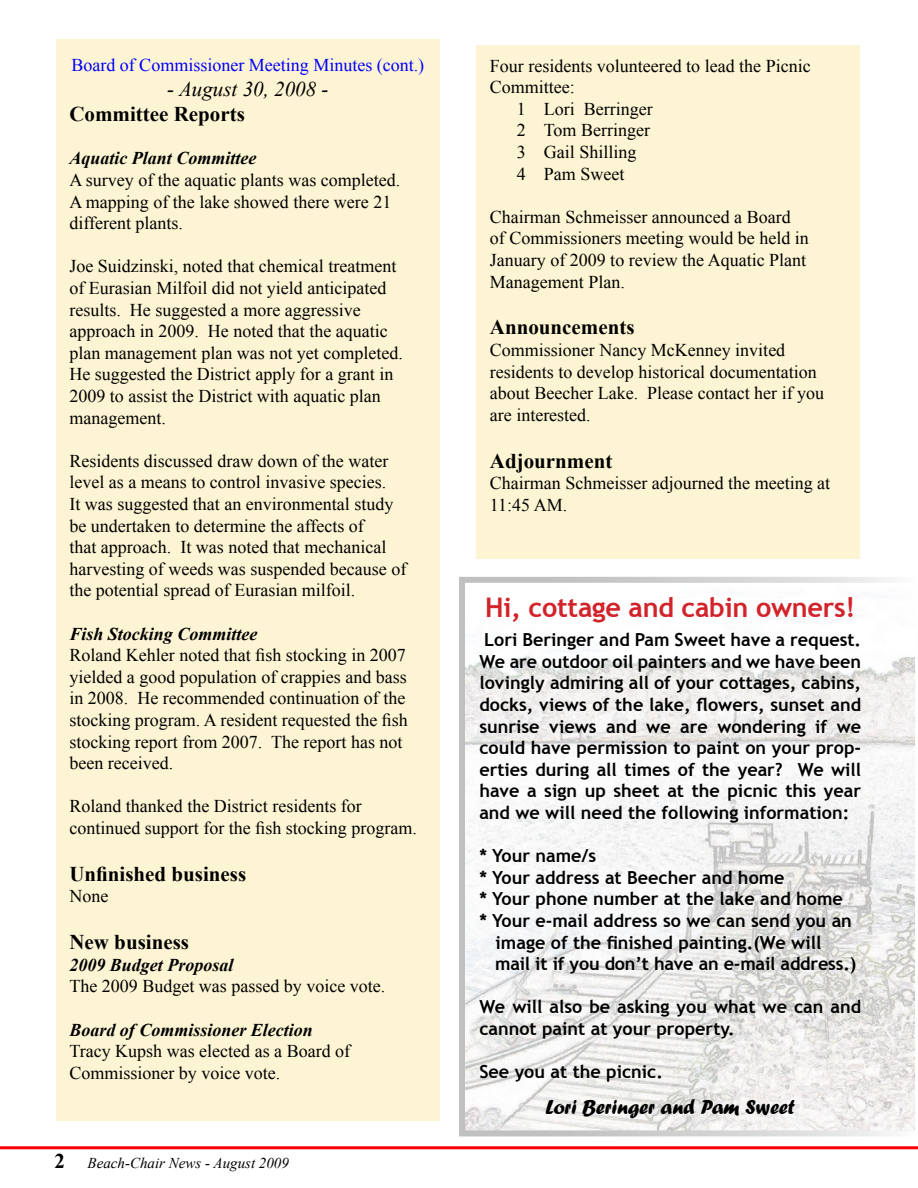
<style>
.page{position:relative;width:918px;height:1188px;background:#fff}
.page>*{position:absolute;margin:0;border:0;box-sizing:border-box;transform-origin:0 0}
.t1{font:700 27px "Trebuchet MS";letter-spacing:-.01em;color:#d2232a}
.t2{font:700 21px "Times New Roman";color:#000}
.t3{font:21px "Forte";color:#000}
.t4{font:italic 21px "Times New Roman";color:#000}
.t5{font:18px/21.6px "Times New Roman";color:#000}
.t6{font:700 18px/21.6px "Trebuchet MS";color:#000;text-align:justify}
.t7{font:italic 700 18px "Times New Roman";color:#000}
.t8{font:18px "Times New Roman";color:#00f}
.t9{font:italic 15px "Times New Roman";color:#000}
</style>
<div class="page">
<div style="left:56px;top:39px;width:384px;height:1081px;background:#fcf4d2"></div>
<div style="left:476px;top:46px;width:384px;height:513px;background:#fcf4d2"></div>
<svg style="left:459px;top:577px;width:456px;height:559px"></svg>
<hr style="left:0;top:1146px;width:918px;height:3px;background:#f00">
<p class="t8" style="left:71px;top:53px;width:354px">Board of Commissioner Meeting Minutes (cont.)</p>
<p class="t4" style="left:167px;top:75px;width:163px">- August 30, 2008 -</p>
<p class="t2" style="left:69px;top:100px;width:177px">Committee Reports</p>
<p class="t7" style="left:69px;top:146px;width:189px">Aquatic Plant Committee</p>
<p class="t5" style="left:69px;top:169px;width:332px">A survey of the aquatic plants was completed.<br>A mapping of the lake showed there were 21 different plants.</p>
<p class="t5" style="left:69px;top:255px;width:335px">Joe Suidzinski, noted that chemical treatment of Eurasian Milfoil did not yield anticipated results. He suggested a more aggressive approach in 2009. He noted that the aquatic plan management plan was not yet completed.<br>He suggested the District apply for a grant in 2009 to assist the District with aquatic plan management.</p>
<p class="t5" style="left:69px;top:450px;width:338px">Residents discussed draw down of the water level as a means to control invasive species.<br>It was suggested that an environmental study be undertaken to determine the affects of<br>that approach. It was noted that mechanical harvesting of weeds was suspended because of the potential spread of Eurasian milfoil.</p>
<p class="t7" style="left:69px;top:621px;width:190px">Fish Stocking Committee</p>
<p class="t5" style="left:69px;top:644px;width:340px">Roland Kehler noted that fish stocking in 2007 yielded a good population of crappies and bass in 2008. He recommended continuation of the stocking program. A resident requested the fish stocking report from 2007. The report has not been received.</p>
<p class="t5" style="left:69px;top:795px;width:349px">Roland thanked the District residents for continued support for the fish stocking program.</p>
<p class="t2" style="left:69px;top:859px;width:178px">Unfinished business</p>
<p class="t5" style="left:69px;top:885px;width:40px">None</p>
<p class="t2" style="left:69px;top:928px;width:121px">New business</p>
<p class="t7" style="left:69px;top:952px;width:166px">2009 Budget Proposal</p>
<p class="t5" style="left:69px;top:975px;width:317px">The 2009 Budget was passed by voice vote.</p>
<p class="t7" style="left:69px;top:1017px;width:245px">Board of Commissioner Election</p>
<p class="t5" style="left:69px;top:1040px;width:282px">Tracy Kupsh was elected as a Board of<br>Commissioner by voice vote.</p>
<p class="t2" style="left:55px;top:1147px;width:12px">2</p>
<p class="t9" style="left:88px;top:1153px;width:203px">Beach-Chair News - August 2009</p>
<p class="t5" style="left:490px;top:54px;width:322px">Four residents volunteered to lead the Picnic</p>
<p class="t5" style="left:490px;top:76px;width:87px">Committee:</p>
<p class="t5" style="left:517px;top:98px;width:137px">1 Lori Berringer</p>
<p class="t5" style="left:517px;top:119px;width:135px">2 Tom Berringer</p>
<p class="t5" style="left:517px;top:141px;width:121px">3 Gail Shilling</p>
<p class="t5" style="left:517px;top:162px;width:109px">4 Pam Sweet</p>
<p class="t5" style="left:490px;top:206px;width:320px">Chairman Schmeisser announced a Board of Commissioners meeting would be held in January of 2009 to review the Aquatic Plant Management Plan.</p>
<p class="t2" style="left:490px;top:313px;width:146px">Announcements</p>
<p class="t5" style="left:490px;top:339px;width:336px">Commissioner Nancy McKenney invited residents to develop historical documentation about Beecher Lake. Please contact her if you are interested.</p>
<p class="t2" style="left:490px;top:446px;width:124px">Adjournment</p>
<p class="t5" style="left:490px;top:472px;width:342px">Chairman Schmeisser adjourned the meeting at<br>11:45 AM.</p>
<h1 class="t1" style="left:485px;top:591px;width:372px">Hi, cottage and cabin owners!</h1>
<p class="t6" style="left:479px;top:629px;width:383px">Lori Beringer and Pam Sweet have a request.<br>We are outdoor oil painters and we have been lovingly admiring all of your cottages, cabins, docks, views of the lake, flowers, sunset and sunrise views and we are wondering if we could have permission to paint on your prop&shy;erties during all times of the year? We will have a sign up sheet at the picnic this year and we will need the following information:</p>
<p class="t6" style="left:479px;top:845px;width:118px">* Your name/s</p>
<p class="t6" style="left:479px;top:867px;width:307px">* Your address at Beecher and home</p>
<p class="t6" style="left:479px;top:888px;width:365px">* Your phone number at the lake and home</p>
<p class="t6" style="left:479px;top:910px;width:374px">* Your e-mail address so we can send you an</p>
<p class="t6" style="left:496px;top:931px;width:327px">image of the finished painting.(We will</p>
<p class="t6" style="left:495px;top:953px;width:363px">mail it if you don’t have an e-mail address.)</p>
<p class="t6" style="left:479px;top:996px;width:383px">We will also be asking you what we can and cannot paint at your property.</p>
<p class="t6" style="left:479px;top:1061px;width:185px">See you at the picnic.</p>
<p class="t3" style="left:545px;top:1095px;width:251px">Lori Beringer and Pam Sweet</p>
</div>
